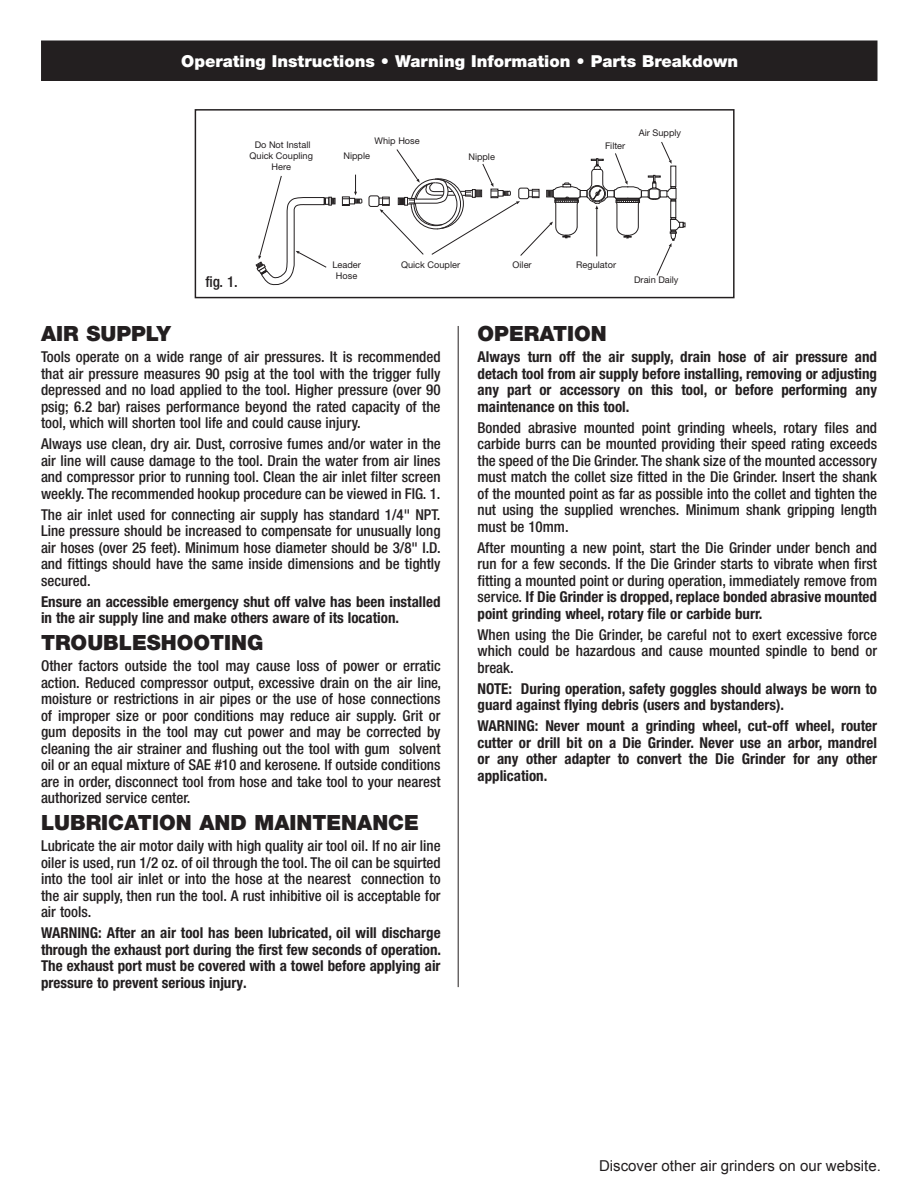
<style>
.page{position:relative;width:918px;height:1188px;background:#fff}
.page>*{position:absolute;margin:0;border:0;box-sizing:border-box;transform-origin:0 0}
.t1{font:900 21px "Helvetica Neue LT Std";color:#231f20}
.t2{font:900 16.5px "Helvetica Neue LT Std";color:#fff}
.t3{font:500 condensed 15px/16.5px "Helvetica Neue LT Std";color:#231f20;text-align:justify}
.t4{font:700 condensed 15px/16.5px "Helvetica Neue LT Std";color:#231f20;text-align:justify}
.t5{font:15px "Arial";color:#221e1f}
.t6{font:9.15px/11.1px "Helvetica Neue LT Std";color:#231f20;text-align:center}
.s1{font-weight:700}
</style>
<div class="page">
<div style="left:195px;top:109px;width:540px;height:189px;border:1px solid #231f20"></div>
<hr style="left:458px;top:326px;width:1px;height:661px;background:#231f20">
<div style="left:42px;top:41px;width:835px;height:39px;background:#231f20"></div>
<div style="left:41px;top:40px;width:837px;height:41px;border:2px solid #231f20"></div>
<div style="left:342px;top:196px;width:8px;height:10px;border:1px solid #231f20"></div>
<svg style="left:342px;top:174px;width:21px;height:31px"></svg>
<div style="left:369px;top:195px;width:10px;height:12px;border:1px solid #231f20;border-radius:2px"></div>
<svg style="left:255px;top:176px;width:80px;height:110px"></svg>
<div style="left:607px;top:190px;width:8px;height:7px;border:1px solid #231f20"></div>
<svg style="left:378px;top:149px;width:230px;height:108px"></svg>
<svg style="left:614px;top:142px;width:71px;height:134px"></svg>
<p class="t2" style="left:181px;top:51px;width:558px">Operating Instructions • Warning Information • Parts Breakdown</p>
<p class="t6" style="left:375px;top:135px;width:47px">Whip Hose</p>
<p class="t6" style="left:250px;top:139px;width:65px">Do Not Install<br>Quick Coupling<br>Here</p>
<p class="t6" style="left:468px;top:151px;width:28px">Nipple</p>
<p class="t6" style="left:343px;top:150px;width:28px">Nipple</p>
<p class="t6" style="left:605px;top:140px;width:22px">Filter</p>
<p class="t6" style="left:639px;top:127px;width:44px">Air Supply</p>
<p class="t3" style="left:205px;top:273px;width:34px">fig. 1.</p>
<p class="t6" style="left:332px;top:259px;width:30px">Leader</p>
<p class="t6" style="left:401px;top:259px;width:60px">Quick Coupler</p>
<p class="t6" style="left:513px;top:259px;width:21px">Oiler</p>
<p class="t6" style="left:576px;top:259px;width:41px">Regulator</p>
<p class="t6" style="left:336px;top:270px;width:23px">Hose</p>
<p class="t6" style="left:634px;top:275px;width:46px">Drain Daily</p>
<h1 class="t1" style="left:41px;top:321px;width:131px">AIR SUPPLY</h1>
<p class="t3" style="left:41px;top:348px;width:401px">Tools operate on a wide range of air pressures. It is recommended that air pressure measures 90 psig at the tool with the trigger fully depressed and no load applied to the tool. Higher pressure (over 90 psig; 6.2 bar) raises performance beyond the rated capacity of the tool, which will shorten tool life and could cause injury.</p>
<p class="t3" style="left:41px;top:435px;width:401px">Always use clean, dry air. Dust, corrosive fumes and/or water in the air line will cause damage to the tool. Drain the water from air lines and compressor prior to running tool. Clean the air inlet filter screen weekly. The recommended hookup procedure can be viewed in FIG. 1.</p>
<p class="t3" style="left:41px;top:506px;width:401px">The air inlet used for connecting air supply has standard 1/4" NPT.<br>Line pressure should be increased to compensate for unusually long air hoses (over 25 feet). Minimum hose diameter should be 3/8" I.D. and fittings should have the same inside dimensions and be tightly secured.</p>
<p class="t4" style="left:41px;top:593px;width:401px">Ensure an accessible emergency shut off valve has been installed in the air supply line and make others aware of its location.</p>
<h1 class="t1" style="left:41px;top:630px;width:224px">TROUBLESHOOTING</h1>
<p class="t3" style="left:41px;top:657px;width:402px">Other factors outside the tool may cause loss of power or erratic action. Reduced compressor output, excessive drain on the air line, moisture or restrictions in air pipes or the use of hose connections of improper size or poor conditions may reduce air supply. Grit or gum deposits in the tool may cut power and may be corrected by cleaning the air strainer and flushing out the tool with gum solvent oil or an equal mixture of SAE #10 and kerosene. If outside conditions are in order, disconnect tool from hose and take tool to your nearest authorized service center.</p>
<h1 class="t1" style="left:41px;top:810px;width:379px">LUBRICATION AND MAINTENANCE</h1>
<p class="t3" style="left:41px;top:837px;width:401px">Lubricate the air motor daily with high quality air tool oil. If no air line oiler is used, run 1/2 oz. of oil through the tool. The oil can be squirted into the tool air inlet or into the hose at the nearest connection to the air supply, then run the tool. A rust inhibitive oil is acceptable for air tools.</p>
<p class="t4" style="left:41px;top:924px;width:402px">WARNING: After an air tool has been lubricated, oil will discharge through the exhaust port during the first few seconds of operation.<br>The exhaust port must be covered with a towel before applying air pressure to prevent serious injury.</p>
<h1 class="t1" style="left:478px;top:321px;width:131px">OPERATION</h1>
<p class="t4" style="left:478px;top:349px;width:401px">Always turn off the air supply, drain hose of air pressure and detach tool from air supply before installing, removing or adjusting any part or accessory on this tool, or before performing any maintenance on this tool.</p>
<p class="t3" style="left:478px;top:419px;width:401px">Bonded abrasive mounted point grinding wheels, rotary files and carbide burrs can be mounted providing their speed rating exceeds the speed of the Die Grinder. The shank size of the mounted accessory must match the collet size fitted in the Die Grinder. Insert the shank of the mounted point as far as possible into the collet and tighten the nut using the supplied wrenches. Minimum shank gripping length must be 10mm.</p>
<p class="t3" style="left:478px;top:539px;width:401px">After mounting a new point, start the Die Grinder under bench and run for a few seconds. If the Die Grinder starts to vibrate when first fitting a mounted point or during operation, immediately remove from service. <span class="s1">If Die Grinder is dropped, replace bonded abrasive mounted point grinding wheel, rotary file or carbide burr.</span></p>
<p class="t3" style="left:478px;top:626px;width:401px">When using the Die Grinder, be careful not to exert excessive force which could be hazardous and cause mounted spindle to bend or break.</p>
<p class="t4" style="left:478px;top:680px;width:401px">NOTE: During operation, safety goggles should always be worn to guard against flying debris (users and bystanders).</p>
<p class="t4" style="left:478px;top:718px;width:401px">WARNING: Never mount a grinding wheel, cut-off wheel, router cutter or drill bit on a Die Grinder. Never use an arbor, mandrel or any other adapter to convert the Die Grinder for any other application.</p>
<p class="t5" style="left:599px;top:1156px;width:283px">Discover other air grinders on our website.</p>
</div>
